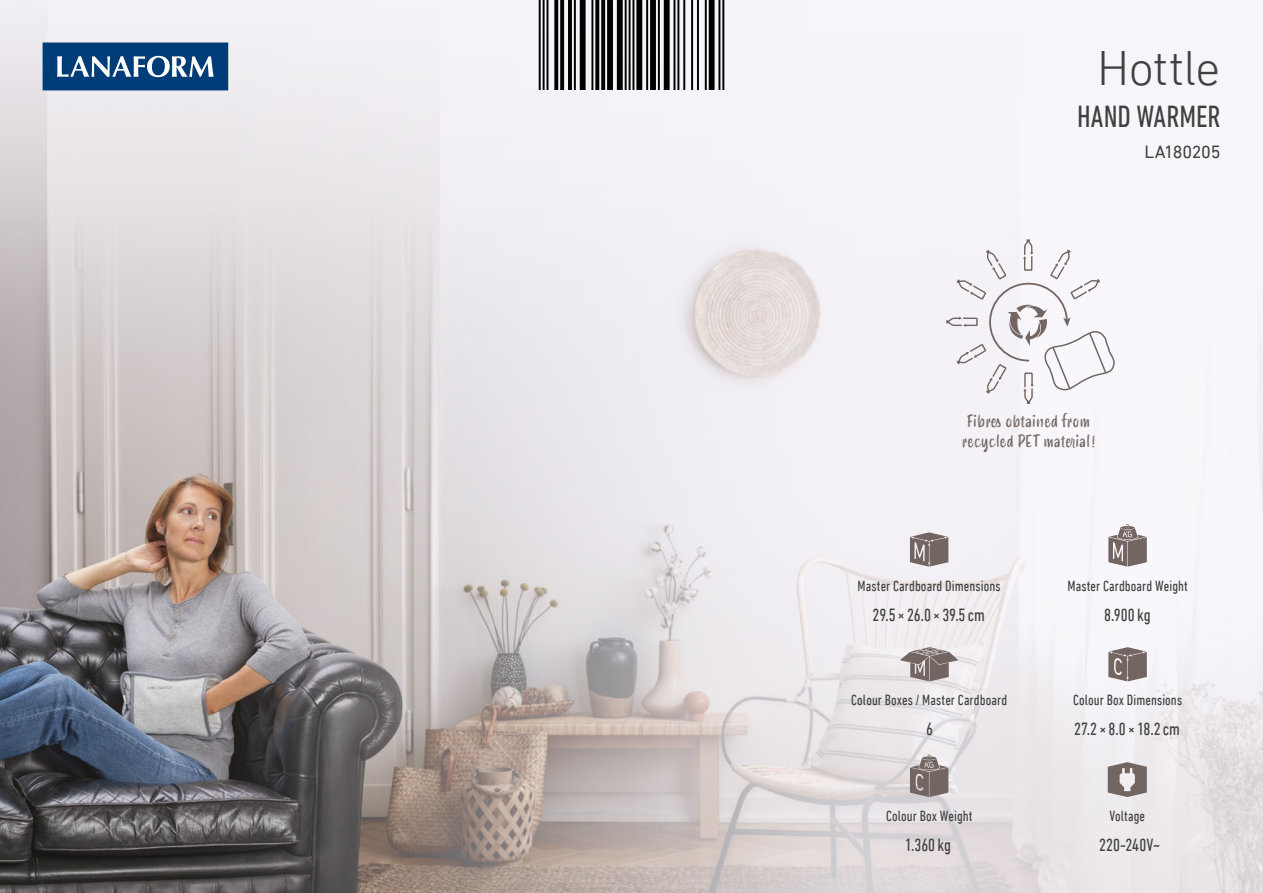
<style>
.page{position:relative;width:1263px;height:893px;background:#fff}
.page>*{position:absolute;margin:0;border:0;box-sizing:border-box;transform-origin:0 0}
.t1{font:300 49.5px "DIN Next LT Pro";letter-spacing:-.015em;color:#40403f}
.t2{font:condensed 31.05px "DIN Next LT Pro";color:#40403f}
.t3{font:condensed 18px "DIN Next LT Pro";color:#40403f}
.t4{font:18px "DIN Next LT Pro";letter-spacing:-.015em;color:#40403f}
.t5{font:16.5px/19.5px "Smoothy";letter-spacing:.015em;color:#736662;text-align:center}
.t6{font:condensed 15px "DIN Next LT Pro";letter-spacing:.005em;color:#40403f}
</style>
<div class="page">
<img style="left:0;top:0;width:1263px;height:893px">
<svg style="left:1108px;top:524px;width:39px;height:43px"></svg>
<svg style="left:900px;top:647px;width:58px;height:34px;background:#a9a09f"></svg>
<svg style="left:910px;top:532px;width:38px;height:35px"></svg>
<svg style="left:1108px;top:647px;width:39px;height:34px"></svg>
<svg style="left:910px;top:754px;width:38px;height:43px;background:#968c8a"></svg>
<svg style="left:1108px;top:762px;width:39px;height:35px"></svg>
<svg style="left:946px;top:239px;width:169px;height:165px"></svg>
<svg style="left:43px;top:43px;width:185px;height:47px;background:#26598b"></svg>
<svg style="left:526px;top:0;width:198px;height:90px"></svg>
<h1 class="t1" style="left:1097px;top:39px;width:125px">Hottle</h1>
<h2 class="t2" style="left:1077px;top:98px;width:145px">HAND WARMER</h2>
<p class="t4" style="left:1144px;top:142px;width:78px">LA180205</p>
<p class="t5" style="left:962px;top:412px;width:135px">Fibres obtained from recycled PET material!</p>
<p class="t6" style="left:857px;top:577px;width:144px">Master Cardboard Dimensions</p>
<p class="t3" style="left:872px;top:604px;width:114px">29.5×26.0×39.5cm</p>
<p class="t6" style="left:851px;top:692px;width:158px">Colour Boxes / Master Cardboard</p>
<p class="t3" style="left:926px;top:719px;width:8px">6</p>
<p class="t6" style="left:886px;top:807px;width:88px">Colour Box Weight</p>
<p class="t3" style="left:905px;top:835px;width:48px">1.360kg</p>
<p class="t6" style="left:1067px;top:577px;width:122px">Master Cardboard Weight</p>
<p class="t3" style="left:1104px;top:604px;width:48px">8.900kg</p>
<p class="t6" style="left:1073px;top:692px;width:111px">Colour Box Dimensions</p>
<p class="t3" style="left:1074px;top:719px;width:107px">27.2×8.0×18.2cm</p>
<p class="t6" style="left:1109px;top:807px;width:37px">Voltage</p>
<p class="t3" style="left:1099px;top:835px;width:62px">220-240V~</p>
</div>
